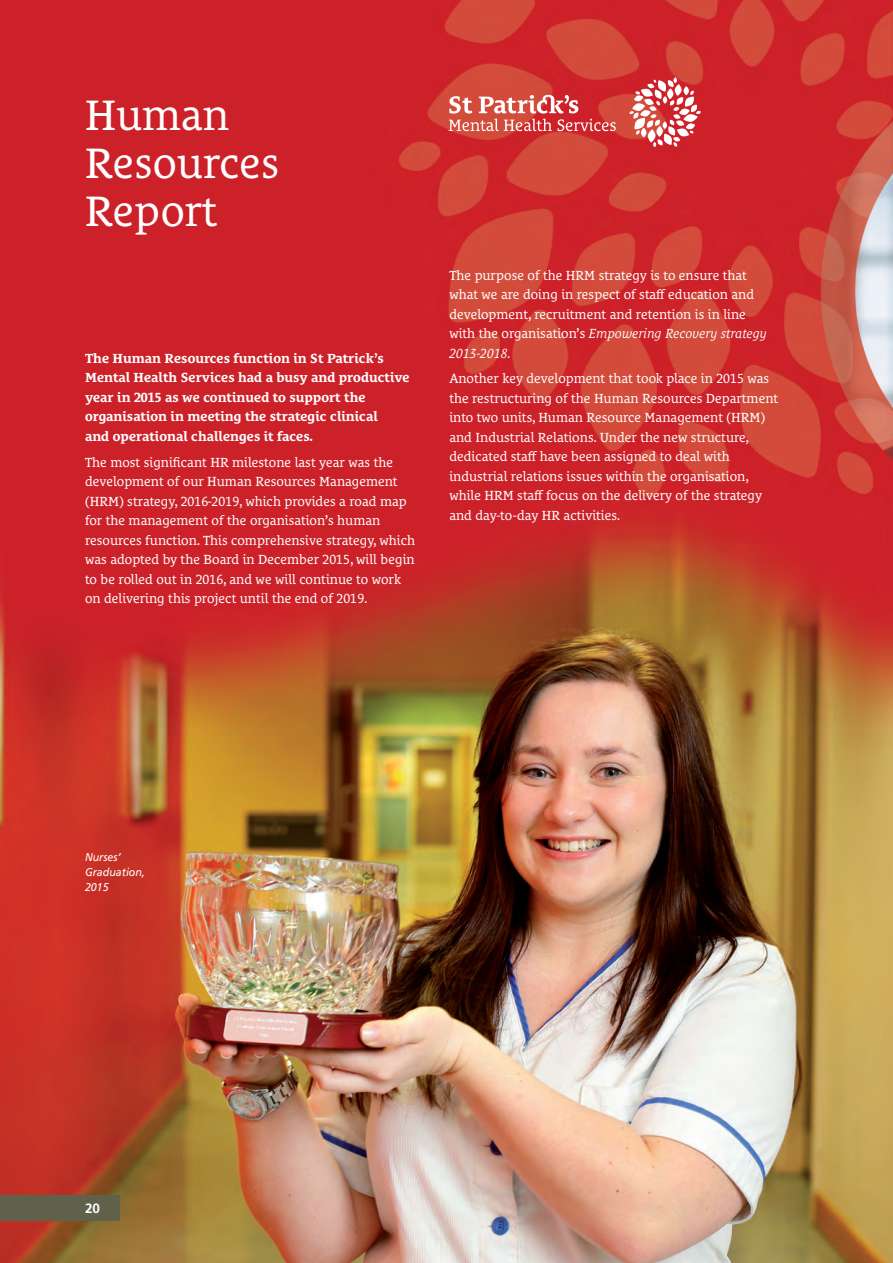
<style>
.page{position:relative;width:893px;height:1263px;background:#fff}
.page>*{position:absolute;margin:0;border:0;box-sizing:border-box;transform-origin:0 0}
.t1{font:43.5px/48px "Le Monde Courrier Pro";color:#fff}
.t2{font:13.5px/19.5px "Le Monde Courrier Pro";color:#fff}
.t3{font:700 13.5px/19.5px "Le Monde Courrier Pro";color:#fff}
.t4{font:700 13.5px "Frutiger";color:#fff}
.t5{font:italic 11.25px/15px "Frutiger";color:#fff;scale:.95 1}
.s1{font-style:italic}
</style>
<div class="page">
<img style="left:0;top:0;width:893px;height:1263px">
<svg style="left:629px;top:77px;width:72px;height:70px"></svg>
<svg style="left:449px;top:95px;width:167px;height:36px;background:#db6a65"></svg>
<div style="left:0;top:1195px;width:120px;height:25px;background:#60614b"></div>
<h1 class="t1" style="left:85px;top:86px;width:196px">Human<br>Resources<br>Report</h1>
<p class="t3" style="left:85px;top:347px;width:326px">The Human Resources function in St Patrick’s Mental Health Services had a busy and productive year in 2015 as we continued to support the organisation in meeting the strategic clinical<br>and operational challenges it faces.</p>
<p class="t2" style="left:85px;top:451px;width:332px">The most significant HR milestone last year was the development of our Human Resources Management (HRM) strategy, 2016-2019, which provides a road map for the management of the organisation’s human resources function. This comprehensive strategy, which was adopted by the Board in December 2015, will begin to be rolled out in 2016, and we will continue to work on delivering this project until the end of 2019.</p>
<p class="t2" style="left:449px;top:264px;width:319px">The purpose of the HRM strategy is to ensure that what we are doing in respect of staff education and development, recruitment and retention is in line with the organisation’s <span class="s1">Empowering Recovery strategy 2013-2018.</span></p>
<p class="t2" style="left:449px;top:367px;width:330px">Another key development that took place in 2015 was the restructuring of the Human Resources Department into two units, Human Resource Management (HRM) and Industrial Relations. Under the new structure, dedicated staff have been assigned to deal with industrial relations issues within the organisation, while HRM staff focus on the delivery of the strategy and day-to-day HR activities.</p>
<p class="t5" style="left:85px;top:850px;width:65px">Nurses’<br>Graduation,<br>2015</p>
<p class="t4" style="left:85px;top:1200px;width:17px">20</p>
</div>
